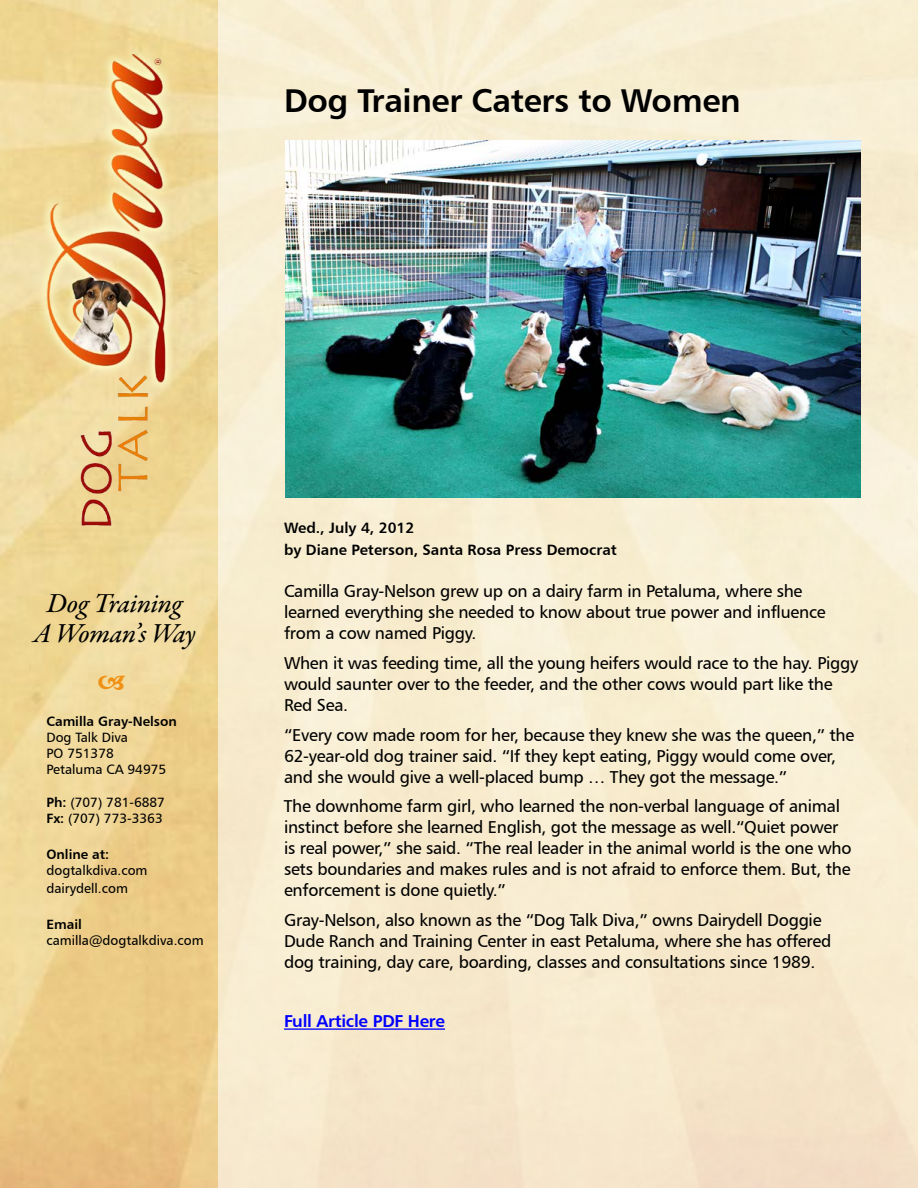
<style>
.page{position:relative;width:918px;height:1188px;background:#fff}
.page>*{position:absolute;margin:0;border:0;box-sizing:border-box;transform-origin:0 0}
.t1{font:33px "Humanist 777 BT Bold B";letter-spacing:-.01em;color:#000}
.t2{font:27.75px/30px "Garamond Premr Pro Med It";letter-spacing:-.015em;color:#000;text-align:center}
.t3{font:17.25px/21px "Humanist 777 BT Roman B";letter-spacing:-.015em;color:#000}
.t4{font:17.25px "Humanist 777 BT Bold B";letter-spacing:-.015em;color:#00f}
.t5{font:15px/21.6px "Humanist 777 BT Bold B";color:#000}
.t6{font:13.5px/16.2px "Humanist 777 BT Roman B";color:#000}
.t7{font:13.5px "Humanist 777 BT Bold B";color:#000}
.s1{font-family:"Humanist 777 BT Bold B"}
</style>
<div class="page">
<div style="left:218px;top:0;width:700px;height:1188px;background:#f7eccf"></div>
<img style="left:35px;top:37px;width:154px;height:489px">
<hr style="left:284px;top:1028px;width:161px;height:2px;background:#00f">
<img style="left:285px;top:140px;width:575px;height:358px">
<svg style="left:98px;top:676px;width:27px;height:14px"></svg>
<h1 class="t1" style="left:284px;top:80px;width:458px">Dog Trainer Caters to Women</h1>
<h2 class="t2" style="left:33px;top:590px;width:164px">Dog Training<br>A Woman’s Way</h2>
<p class="t7" style="left:46px;top:713px;width:132px">Camilla Gray-Nelson</p>
<p class="t6" style="left:46px;top:729px;width:121px">Dog Talk Diva<br>PO 751378<br>Petaluma CA 94975</p>
<p class="t6" style="left:46px;top:794px;width:120px"><span class="s1">Ph:</span> (707) 781-6887<br><span class="s1">Fx:</span> (707) 773-3363</p>
<p class="t7" style="left:46px;top:846px;width:64px">Online at:</p>
<p class="t6" style="left:46px;top:861px;width:103px;line-height:18px">dogtalkdiva.com dairydell.com</p>
<p class="t7" style="left:46px;top:916px;width:37px">Email</p>
<p class="t6" style="left:46px;top:932px;width:159px">camilla@dogtalkdiva.com</p>
<p class="t5" style="left:284px;top:517px;width:334px">Wed., July 4, 2012<br>by Diane Peterson, Santa Rosa Press Democrat</p>
<p class="t3" style="left:284px;top:581px;width:543px">Camilla Gray-Nelson grew up on a dairy farm in Petaluma, where she learned everything she needed to know about true power and influence from a cow named Piggy.</p>
<p class="t3" style="left:284px;top:652px;width:576px">When it was feeding time, all the young heifers would race to the hay. Piggy would saunter over to the feeder, and the other cows would part like the<br>Red Sea.</p>
<p class="t3" style="left:284px;top:724px;width:572px">“Every cow made room for her, because they knew she was the queen,” the<br>62-year-old dog trainer said. “If they kept eating, Piggy would come over, and she would give a well-placed bump … They got the message.”</p>
<p class="t3" style="left:284px;top:796px;width:569px">The downhome farm girl, who learned the non-verbal language of animal instinct before she learned English, got the message as well.“Quiet power is real power,” she said. “The real leader in the animal world is the one who sets boundaries and makes rules and is not afraid to enforce them. But, the enforcement is done quietly.”</p>
<p class="t3" style="left:284px;top:909px;width:549px">Gray-Nelson, also known as the “Dog Talk Diva,” owns Dairydell Doggie<br>Dude Ranch and Training Center in east Petaluma, where she has offered dog training, day care, boarding, classes and consultations since 1989.</p>
<p class="t4" style="left:284px;top:1010px;width:162px">Full Article PDF Here</p>
</div>
